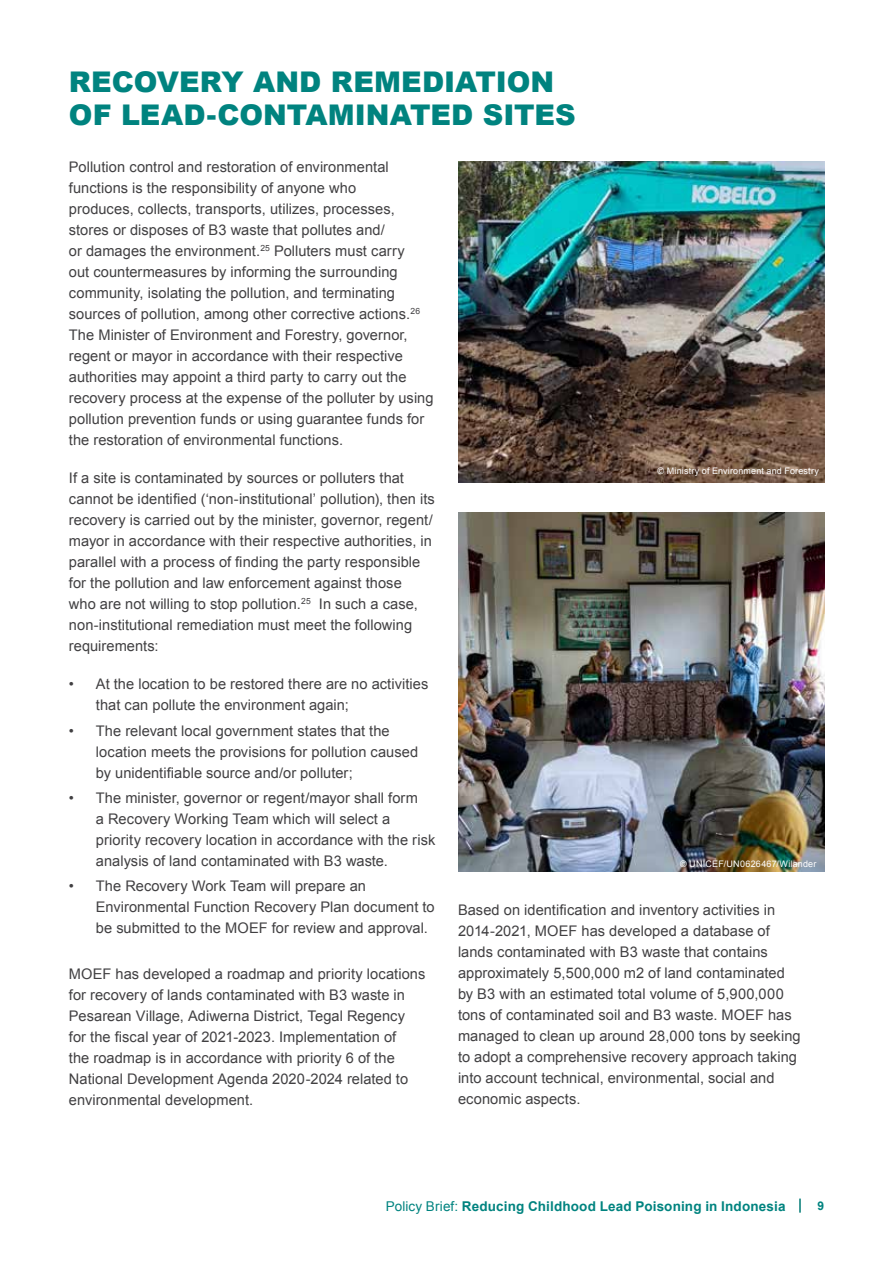
<style>
.page{position:relative;width:893px;height:1263px;background:#fff}
.page>*{position:absolute;margin:0;border:0;box-sizing:border-box;transform-origin:0 0}
.t1{font:900 28.5px/33px "Arial";color:#00837f}
.t2{font:14.7px/21px "Arial";letter-spacing:.005em;color:#414042}
.t3{font:700 13.5px "Arial";letter-spacing:.01em;color:#00837f}
.t4{font:700 12px "Arial";color:#00837f}
.t5{font:9px "Arial";letter-spacing:.02em;color:#fff}
.s1{font-weight:400}
</style>
<div class="page">
<svg style="left:799px;top:1198px;width:2px;height:15px"></svg>
<img style="left:459px;top:162px;width:365px;height:321px">
<img style="left:459px;top:512px;width:365px;height:360px">
<h1 class="t1" style="left:69px;top:65px;width:508px">RECOVERY AND REMEDIATION<br>OF LEAD-CONTAMINATED SITES</h1>
<p class="t2" style="left:69px;top:157px;width:366px">Pollution control and restoration of environmental functions is the responsibility of anyone who<br>produces, collects, transports, utilizes, processes, stores or disposes of B3 waste that pollutes and/<br>or damages the environment.<sup>25</sup> Polluters must carry<br>out countermeasures by informing the surrounding community, isolating the pollution, and terminating sources of pollution, among other corrective actions.<sup>26<br></sup>The Minister of Environment and Forestry, governor, regent or mayor in accordance with their respective authorities may appoint a third party to carry out the recovery process at the expense of the polluter by using pollution prevention funds or using guarantee funds for the restoration of environmental functions.</p>
<p class="t2" style="left:69px;top:468px;width:367px">If a site is contaminated by sources or polluters that cannot be identified (‘non-institutional’ pollution), then its recovery is carried out by the minister, governor, regent/ mayor in accordance with their respective authorities, in parallel with a process of finding the party responsible for the pollution and law enforcement against those<br>who are not willing to stop pollution.<sup>25</sup> In such a case, non-institutional remediation must meet the following requirements:</p>
<p class="t2" style="left:96px;top:674px;width:334px;text-indent:-27px">• At the location to be restored there are no activities that can pollute the environment again;</p>
<p class="t2" style="left:96px;top:720px;width:324px;text-indent:-27px">• The relevant local government states that the location meets the provisions for pollution caused by unidentifiable source and/or polluter;</p>
<p class="t2" style="left:96px;top:787px;width:341px;text-indent:-27px">• The minister, governor or regent/mayor shall form<br>a Recovery Working Team which will select a priority recovery location in accordance with the risk analysis of land contaminated with B3 waste.</p>
<p class="t2" style="left:96px;top:876px;width:340px;text-indent:-27px">• The Recovery Work Team will prepare an<br>Environmental Function Recovery Plan document to be submitted to the MOEF for review and approval.</p>
<p class="t2" style="left:69px;top:964px;width:358px">MOEF has developed a roadmap and priority locations for recovery of lands contaminated with B3 waste in Pesarean Village, Adiwerna District, Tegal Regency for the fiscal year of 2021-2023. Implementation of<br>the roadmap is in accordance with priority 6 of the National Development Agenda 2020-2024 related to environmental development.</p>
<p class="t5" style="left:658px;top:465px;width:163px">© Ministry of Environment and Forestry</p>
<p class="t5" style="left:680px;top:858px;width:138px">© UNICEF/UN0626467/Wilander</p>
<p class="t2" style="left:458px;top:900px;width:344px">Based on identification and inventory activities in 2014-2021, MOEF has developed a database of lands contaminated with B3 waste that contains approximately 5,500,000 m2 of land contaminated by B3 with an estimated total volume of 5,900,000 tons of contaminated soil and B3 waste. MOEF has managed to clean up around 28,000 tons by seeking to adopt a comprehensive recovery approach taking into account technical, environmental, social and economic aspects.</p>
<p class="t3" style="left:386px;top:1197px;width:401px"><span class="s1">Policy Brief:</span> Reducing Childhood Lead Poisoning in Indonesia</p>
<p class="t4" style="left:818px;top:1198px;width:8px">9</p>
</div>
